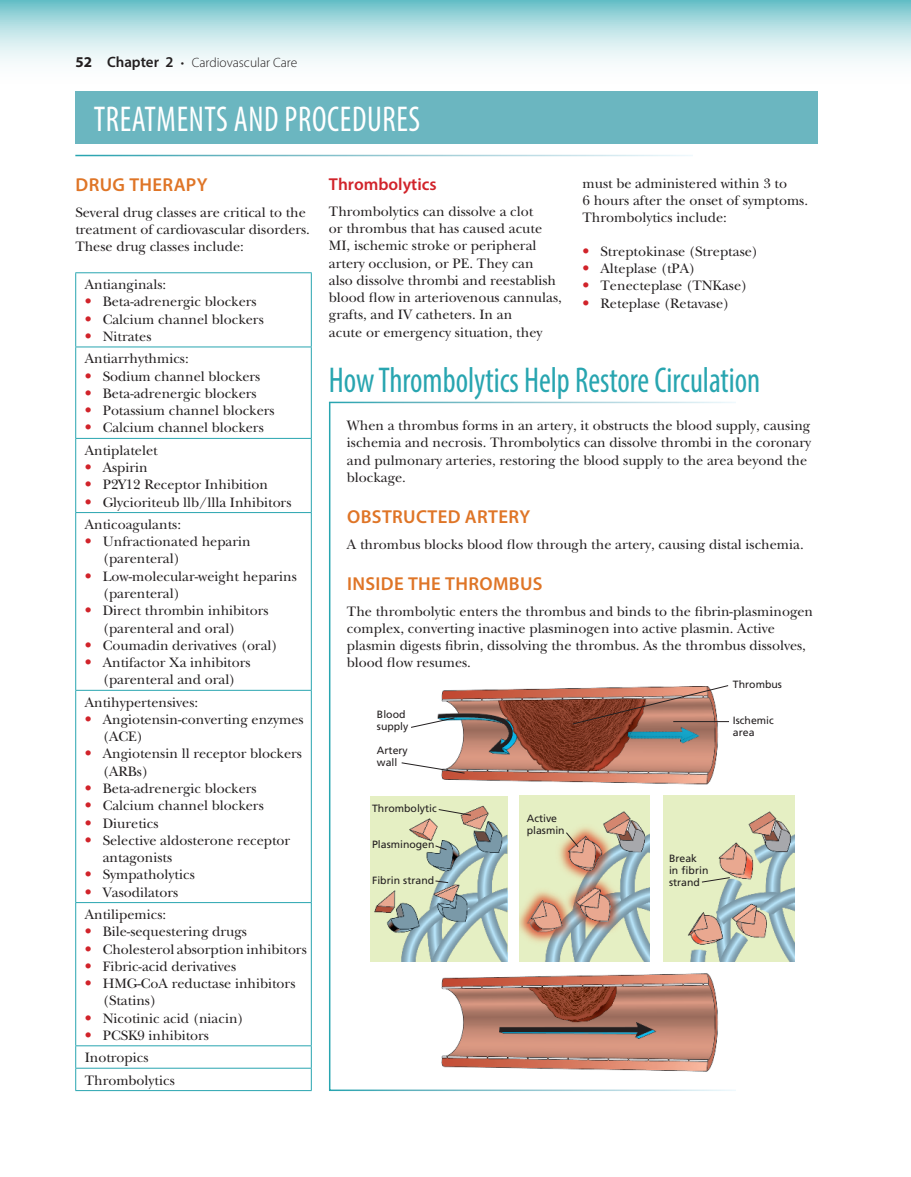
<style>
.page{position:relative;width:911px;height:1177px;background:#fff}
.page>*{position:absolute;margin:0;border:0;box-sizing:border-box;transform-origin:0 0}
.t1{font:condensed 36px "Myriad Pro";color:#28a5b0;scale:.9 1}
.t2{font:condensed 36px "Myriad Pro";letter-spacing:.02em;color:#fff;scale:.9 1}
.t3{font:600 18.75px "Myriad Pro";letter-spacing:.02em;color:#df7527}
.t4{font:600 17.25px "Myriad Pro";color:#d1232a}
.t5{font:14.25px/17.2px "New Baskerville";color:#231f20}
.t6{font:300 13.5px "Myriad Pro";color:#231f20}
.t7{font:10.5px/12px "Frutiger";color:#231f20}
.s1{font-weight:700;font-size:15px}
.s2{font-weight:600;font-size:15px}
.s3{font-size:15px;color:#d1232a}
</style>
<div class="page">
<svg style="left:0;top:0;width:911px;height:92px"></svg>
<hr style="left:75px;top:272px;width:237px;height:1px;background:#28a5b0">
<hr style="left:75px;top:273px;width:1px;height:73px;background:#28a5b0">
<hr style="left:311px;top:273px;width:1px;height:73px;background:#28a5b0">
<hr style="left:75px;top:346px;width:237px;height:1px;background:#28a5b0">
<hr style="left:75px;top:347px;width:1px;height:91px;background:#28a5b0">
<hr style="left:311px;top:347px;width:1px;height:91px;background:#28a5b0">
<hr style="left:75px;top:438px;width:237px;height:1px;background:#28a5b0">
<hr style="left:75px;top:438px;width:1px;height:74px;background:#28a5b0">
<hr style="left:311px;top:438px;width:1px;height:74px;background:#28a5b0">
<hr style="left:75px;top:512px;width:237px;height:1px;background:#28a5b0">
<hr style="left:75px;top:513px;width:1px;height:176px;background:#28a5b0">
<hr style="left:311px;top:513px;width:1px;height:176px;background:#28a5b0">
<hr style="left:75px;top:689px;width:237px;height:1px;background:#28a5b0">
<hr style="left:75px;top:690px;width:1px;height:212px;background:#28a5b0">
<hr style="left:311px;top:690px;width:1px;height:212px;background:#28a5b0">
<hr style="left:75px;top:902px;width:237px;height:1px;background:#28a5b0">
<hr style="left:75px;top:902px;width:1px;height:143px;background:#28a5b0">
<hr style="left:311px;top:902px;width:1px;height:143px;background:#28a5b0">
<hr style="left:75px;top:1045px;width:237px;height:1px;background:#28a5b0">
<hr style="left:75px;top:1067px;width:237px;height:1px;background:#28a5b0">
<svg style="left:75px;top:1045px;width:1px;height:44px"></svg>
<svg style="left:311px;top:1045px;width:1px;height:44px"></svg>
<hr style="left:75px;top:1089px;width:237px;height:1px;background:#28a5b0">
<div style="left:75px;top:92px;width:743px;height:52px;background:#6bb6c0"></div>
<svg style="left:328px;top:401px;width:467px;height:690px"></svg>
<svg style="left:0;top:0;width:4px;height:3px"></svg>
<svg style="left:907px;top:0;width:4px;height:3px"></svg>
<p class="t6" style="left:75px;top:55px;width:223px"><span class="s1">52</span> <span class="s2">Chapter 2</span> • Cardiovascular Care</p>
<h1 class="t2" style="left:94px;top:97px;width:364px">TREATMENTS AND PROCEDURES</h1>
<h2 class="t3" style="left:75px;top:173px;width:134px">DRUG THERAPY</h2>
<p class="t5" style="left:75px;top:204px;width:236px">Several drug classes are critical to the treatment of cardiovascular disorders.<br>These drug classes include:</p>
<p class="t5" style="left:85px;top:276px;width:83px">Antianginals:</p>
<p class="t5" style="left:85px;top:293px;width:173px"><span class="s3">•</span> Beta-adrenergic blockers</p>
<p class="t5" style="left:85px;top:310px;width:181px"><span class="s3">•</span> Calcium channel blockers</p>
<p class="t5" style="left:85px;top:325px;width:106px;line-height:22.4px"><span class="s3">•</span> Nitrates<br>Antiarrhythmics:</p>
<p class="t5" style="left:85px;top:367px;width:177px"><span class="s3">•</span> Sodium channel blockers</p>
<p class="t5" style="left:85px;top:384px;width:173px"><span class="s3">•</span> Beta-adrenergic blockers</p>
<p class="t5" style="left:85px;top:402px;width:191px"><span class="s3">•</span> Potassium channel blockers</p>
<p class="t5" style="left:85px;top:416px;width:181px;line-height:22.4px"><span class="s3">•</span> Calcium channel blockers<br>Antiplatelet</p>
<p class="t5" style="left:85px;top:459px;width:65px"><span class="s3">•</span> Aspirin</p>
<p class="t5" style="left:85px;top:476px;width:185px"><span class="s3">•</span> P2Y12 Receptor Inhibition</p>
<p class="t5" style="left:85px;top:491px;width:208px;line-height:22.4px"><span class="s3">•</span> Glycioriteub llb/llla Inhibitors<br>Anticoagulants:</p>
<p class="t5" style="left:103px;top:533px;width:149px;text-indent:-18px"><span class="s3">•</span> Unfractionated heparin (parenteral)</p>
<p class="t5" style="left:103px;top:567px;width:196px;text-indent:-18px"><span class="s3">•</span> Low-molecular-weight heparins (parenteral)</p>
<p class="t5" style="left:103px;top:602px;width:167px;text-indent:-18px"><span class="s3">•</span> Direct thrombin inhibitors (parenteral and oral)</p>
<p class="t5" style="left:85px;top:636px;width:194px"><span class="s3">•</span> Coumadin derivatives (oral)</p>
<p class="t5" style="left:85px;top:653px;width:167px;text-align:center"><span class="s3">•</span> Antifactor Xa inhibitors (parenteral and oral)</p>
<p class="t5" style="left:85px;top:693px;width:115px">Antihypertensives:</p>
<p class="t5" style="left:103px;top:710px;width:202px;text-indent:-18px"><span class="s3">•</span> Angiotensin-converting enzymes (ACE)</p>
<p class="t5" style="left:103px;top:745px;width:201px;text-indent:-18px"><span class="s3">•</span> Angiotensin ll receptor blockers (ARBs)</p>
<p class="t5" style="left:85px;top:779px;width:173px"><span class="s3">•</span> Beta-adrenergic blockers</p>
<p class="t5" style="left:85px;top:797px;width:181px"><span class="s3">•</span> Calcium channel blockers</p>
<p class="t5" style="left:85px;top:814px;width:75px"><span class="s3">•</span> Diuretics</p>
<p class="t5" style="left:103px;top:831px;width:189px;text-indent:-18px"><span class="s3">•</span> Selective aldosterone receptor antagonists</p>
<p class="t5" style="left:85px;top:866px;width:112px"><span class="s3">•</span> Sympatholytics</p>
<p class="t5" style="left:85px;top:880px;width:95px;line-height:22.4px"><span class="s3">•</span> Vasodilators<br>Antilipemics:</p>
<p class="t5" style="left:85px;top:922px;width:164px"><span class="s3">•</span> Bile-sequestering drugs</p>
<p class="t5" style="left:85px;top:940px;width:224px"><span class="s3">•</span> Cholesterol absorption inhibitors</p>
<p class="t5" style="left:85px;top:957px;width:153px"><span class="s3">•</span> Fibric-acid derivatives</p>
<p class="t5" style="left:103px;top:974px;width:194px;text-indent:-18px"><span class="s3">•</span> HMG-CoA reductase inhibitors (Statins)</p>
<p class="t5" style="left:85px;top:1009px;width:161px"><span class="s3">•</span> Nicotinic acid (niacin)</p>
<p class="t5" style="left:85px;top:1023px;width:126px;line-height:22.4px"><span class="s3">•</span> PCSK9 inhibitors<br>Inotropics<br>Thrombolytics</p>
<p class="t4" style="left:329px;top:173px;width:109px">Thrombolytics</p>
<p class="t5" style="left:329px;top:202px;width:234px">Thrombolytics can dissolve a clot<br>or thrombus that has caused acute MI, ischemic stroke or peripheral artery occlusion, or PE. They can<br>also dissolve thrombi and reestablish blood flow in arteriovenous cannulas, grafts, and IV catheters. In an<br>acute or emergency situation, they</p>
<p class="t5" style="left:582px;top:174px;width:227px">must be administered within 3 to<br>6 hours after the onset of symptoms.<br>Thrombolytics include:</p>
<p class="t5" style="left:582px;top:243px;width:177px"><span class="s3">•</span> Streptokinase (Streptase)</p>
<p class="t5" style="left:582px;top:260px;width:114px"><span class="s3">•</span> Alteplase (tPA)</p>
<p class="t5" style="left:582px;top:277px;width:166px"><span class="s3">•</span> Tenecteplase (TNKase)</p>
<p class="t5" style="left:582px;top:294px;width:148px"><span class="s3">•</span> Reteplase (Retavase)</p>
<h1 class="t1" style="left:329px;top:358px;width:481px">How Thrombolytics Help Restore Circulation</h1>
<p class="t5" style="left:347px;top:417px;width:465px">When a thrombus forms in an artery, it obstructs the blood supply, causing ischemia and necrosis. Thrombolytics can dissolve thrombi in the coronary and pulmonary arteries, restoring the blood supply to the area beyond the blockage.</p>
<h2 class="t3" style="left:347px;top:505px;width:185px">OBSTRUCTED ARTERY</h2>
<p class="t5" style="left:347px;top:535px;width:458px">A thrombus blocks blood flow through the artery, causing distal ischemia.</p>
<h2 class="t3" style="left:347px;top:571px;width:197px">INSIDE THE THROMBUS</h2>
<p class="t5" style="left:347px;top:602px;width:467px">The thrombolytic enters the thrombus and binds to the fibrin-plasminogen complex, converting inactive plasminogen into active plasmin. Active plasmin digests fibrin, dissolving the thrombus. As the thrombus dissolves, blood flow resumes.</p>
<p class="t7" style="left:377px;top:708px;width:33px">Blood supply</p>
<p class="t7" style="left:377px;top:744px;width:32px">Artery wall</p>
<p class="t7" style="left:372px;top:802px;width:66px">Thrombolytic</p>
<p class="t7" style="left:372px;top:838px;width:64px">Plasminogen</p>
<p class="t7" style="left:372px;top:874px;width:64px">Fibrin strand</p>
<p class="t7" style="left:527px;top:812px;width:39px">Active plasmin</p>
<p class="t7" style="left:733px;top:678px;width:51px">Thrombus</p>
<p class="t7" style="left:733px;top:714px;width:42px">Ischemic area</p>
<p class="t7" style="left:669px;top:851px;width:41px">Break in fibrin strand</p>
</div>
